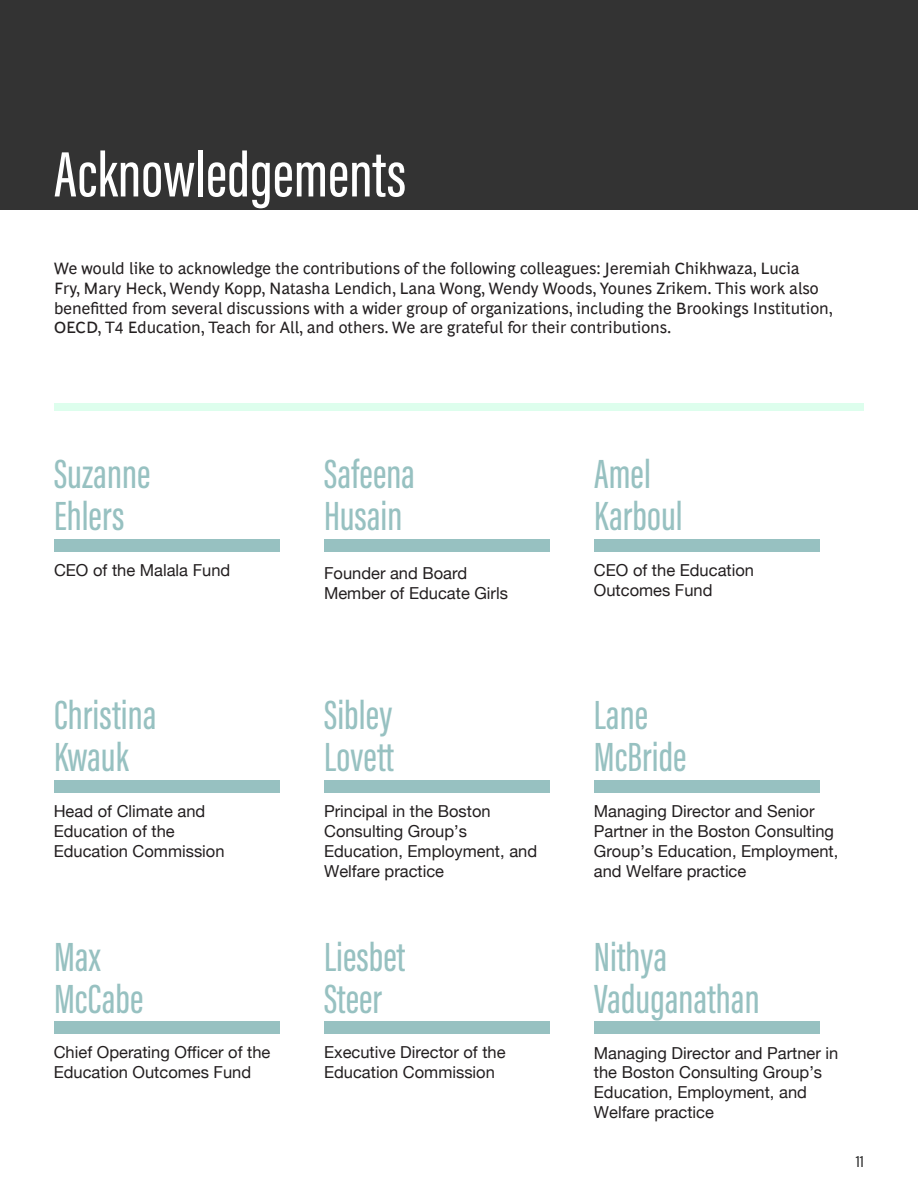
<style>
.page{position:relative;width:918px;height:1188px;background:#fff}
.page>*{position:absolute;margin:0;border:0;box-sizing:border-box;transform-origin:0 0}
.t1{font:66px "Acumin Variable Concept";color:#fff}
.Body_copy{font:42px/42px "Acumin Variable Concept";color:#97c1c1}
.Body_copy-2{font:16.5px/19.8px "Helvetica Neue";color:#231f20}
.Body_copy-3{font:16.5px/19.8px "Henderson BCG Sans";color:#231f20}
.t2{font:16.5px "Acumin Variable Concept";color:#333}
</style>
<div class="page">
<div style="left:0;top:0;width:918px;height:210px;background:#333"></div>
<div style="left:54px;top:539px;width:225px;height:13px;background:#97c1c1"></div>
<div style="left:54px;top:780px;width:225px;height:13px;background:#97c1c1"></div>
<div style="left:324px;top:780px;width:225px;height:13px;background:#97c1c1"></div>
<div style="left:594px;top:780px;width:225px;height:13px;background:#97c1c1"></div>
<div style="left:54px;top:1022px;width:225px;height:12px;background:#97c1c1"></div>
<div style="left:324px;top:1022px;width:225px;height:12px;background:#97c1c1"></div>
<div style="left:594px;top:1022px;width:225px;height:12px;background:#97c1c1"></div>
<div style="left:324px;top:539px;width:225px;height:13px;background:#97c1c1"></div>
<div style="left:594px;top:539px;width:225px;height:13px;background:#97c1c1"></div>
<div style="left:54px;top:403px;width:810px;height:7px;background:#ddfeed"></div>
<p class="t1" style="left:54px;top:128px;width:354px">Acknowledgements</p>
<p class="t1" style="left:54px;top:141px;width:199px">I. Foreward</p>
<p class="Body_copy-3" style="left:54px;top:257px;width:781px">We would like to acknowledge the contributions of the following colleagues: Jeremiah Chikhwaza, Lucia<br>Fry, Mary Heck, Wendy Kopp, Natasha Lendich, Lana Wong, Wendy Woods, Younes Zrikem. This work also benefitted from several discussions with a wider group of organizations, including the Brookings Institution, OECD, T4 Education, Teach for All, and others. We are grateful for their contributions.</p>
<p class="Body_copy" style="left:54px;top:451px;width:98px">Suzanne<br>Ehlers</p>
<p class="Body_copy-2" style="left:54px;top:561px;width:178px">CEO of the Malala Fund</p>
<p class="Body_copy" style="left:54px;top:692px;width:104px">Christina<br>Kwauk</p>
<p class="Body_copy-2" style="left:54px;top:802px;width:172px">Head of Climate and<br>Education of the<br>Education Commission</p>
<p class="Body_copy" style="left:54px;top:933px;width:91px">Max<br>McCabe</p>
<p class="Body_copy-2" style="left:54px;top:1043px;width:218px">Chief Operating Officer of the<br>Education Outcomes Fund</p>
<p class="Body_copy" style="left:324px;top:451px;width:93px">Safeena<br>Husain</p>
<p class="Body_copy-2" style="left:324px;top:564px;width:185px">Founder and Board<br>Member of Educate Girls</p>
<p class="Body_copy" style="left:324px;top:692px;width:72px">Sibley<br>Lovett</p>
<p class="Body_copy-2" style="left:324px;top:802px;width:215px">Principal in the Boston<br>Consulting Group’s<br>Education, Employment, and<br>Welfare practice</p>
<p class="Body_copy" style="left:324px;top:934px;width:83px">Liesbet<br>Steer</p>
<p class="Body_copy-2" style="left:324px;top:1043px;width:183px">Executive Director of the<br>Education Commission</p>
<p class="Body_copy" style="left:594px;top:451px;width:90px">Amel<br>Karboul</p>
<p class="Body_copy-2" style="left:594px;top:561px;width:162px">CEO of the Education<br>Outcomes Fund</p>
<p class="Body_copy" style="left:594px;top:692px;width:94px">Lane<br>McBride</p>
<p class="Body_copy-2" style="left:594px;top:802px;width:246px">Managing Director and Senior<br>Partner in the Boston Consulting<br>Group’s Education, Employment, and Welfare practice</p>
<p class="Body_copy" style="left:594px;top:934px;width:167px">Nithya<br>Vaduganathan</p>
<p class="Body_copy-2" style="left:594px;top:1044px;width:246px">Managing Director and Partner in the Boston Consulting Group’s<br>Education, Employment, and<br>Welfare practice</p>
<p class="t2" style="left:856px;top:1150px;width:10px">11</p>
</div>
